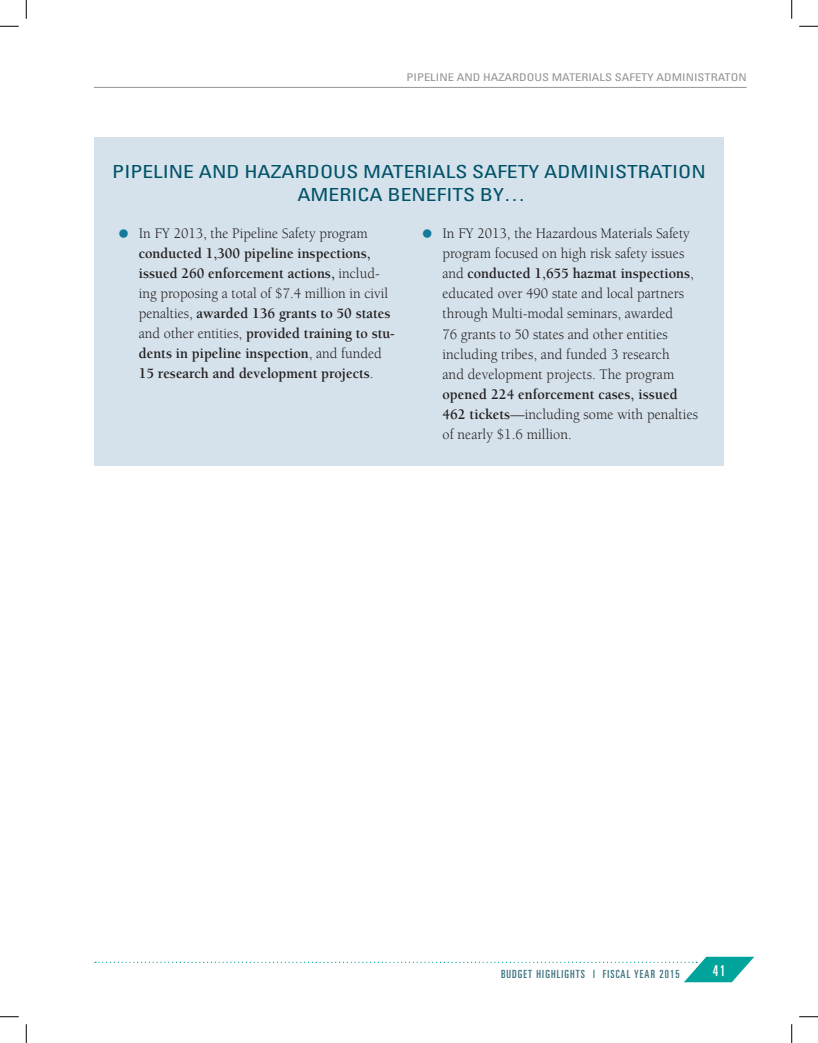
<style>
.page{position:relative;width:818px;height:1043px;background:#fff}
.page>*{position:absolute;margin:0;border:0;box-sizing:border-box;transform-origin:0 0}
.t1{font:condensed 18px/23.8px "Univers";color:#02536a;text-align:center;scale:1.2 1}
.t2{font:15px/20px "Berkeley";color:#231f20;scale:.95 1}
.t3{font:700 15px/20px "Berkeley";color:#231f20;scale:.95 1}
.t4{font:ultra-condensed 15px "Univers";color:#fff}
.t5{font:ultra-condensed 11.25px "Univers";letter-spacing:.1em;color:#3b727e}
.t6{font:condensed 10.62px "Univers";color:#939598;scale:1.18 1}
.s1{font-weight:400}
.s2{font-weight:700}
.s3{color:#007764}
</style>
<div class="page">
<hr style="left:94px;top:87px;width:652px;height:1px;background:#939598">
<svg style="left:95px;top:956px;width:659px;height:26px"></svg>
<div style="left:94px;top:137px;width:629px;height:328px;background:#d5e2eb"></div>
<svg style="left:0;top:25px;width:19px;height:2px"></svg>
<svg style="left:799px;top:25px;width:19px;height:2px"></svg>
<svg style="left:0;top:1016px;width:19px;height:1px"></svg>
<svg style="left:799px;top:1016px;width:19px;height:1px"></svg>
<svg style="left:25px;top:0;width:2px;height:19px"></svg>
<svg style="left:25px;top:1024px;width:2px;height:18px"></svg>
<svg style="left:791px;top:0;width:1px;height:19px"></svg>
<svg style="left:791px;top:1024px;width:1px;height:18px"></svg>
<p class="t6" style="left:406px;top:71px;width:289px">PIPELINE AND HAZARDOUS MATERIALS SAFETY ADMINISTRATON</p>
<p class="t1" style="left:112px;top:159px;width:496px">PIPELI NE AND HAZARDO US MATERIALS SAFETY ADMI NI STRATIO N<br>AMERICA BENEFITS BY…</p>
<p class="t3" style="left:139px;top:224px;width:270px"><span class="s1">In FY 2013, the Pipeline Safety program </span>conducted 1,300 pipeline inspections, issued 260 enforcement actions, <span class="s1">includ&shy;ing proposing a total of $7.4 million in civil penalties,</span> awarded 136 grants to 50 states <span class="s1">and other entities,</span> provided training to stu&shy;dents in pipeline inspection<span class="s1">, and funded </span>15 research and development projects<span class="s1">.</span></p>
<p class="t2" style="left:442px;top:224px;width:270px">In FY 2013, the Hazardous Materials Safety program focused on high risk safety issues and <span class="s2">conducted 1,655 hazmat inspections</span>, educated over 490 state and local partners through Multi-modal seminars, awarded<br>76 grants to 50 states and other entities including tribes, and funded 3 research<br>and development projects. The program <span class="s2">opened 224 enforcement cases, issued 462 tickets</span>—including some with penalties of nearly $1.6 million.</p>
<p class="t5" style="left:501px;top:967px;width:180px">BUDGET HIGHLIGHTS <span class="s3">|</span> FISCAL YEAR 2015</p>
<p class="t4" style="left:712px;top:961px;width:14px">41</p>
</div>
